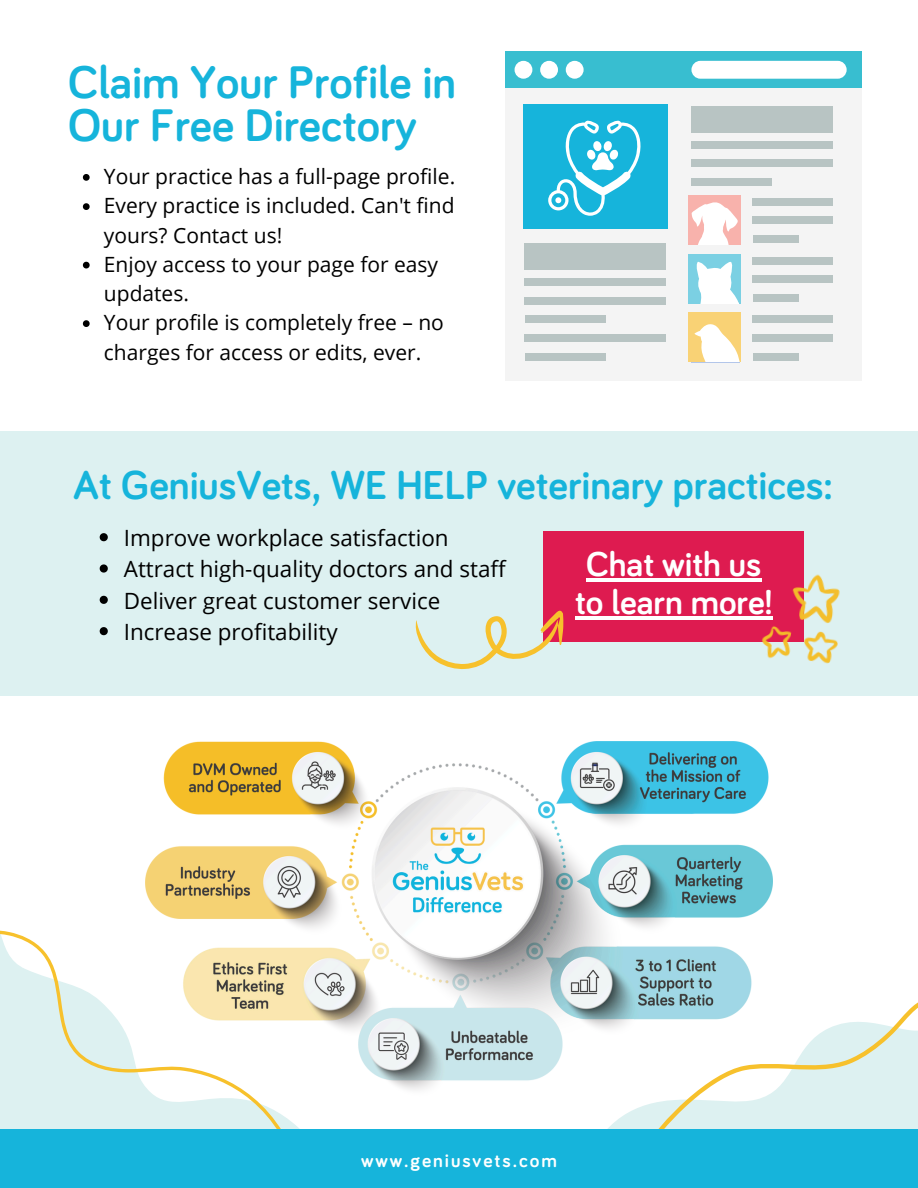
<style>
.page{position:relative;width:918px;height:1188px;background:#fff}
.page>*{position:absolute;margin:0;border:0;box-sizing:border-box;transform-origin:0 0}
.t1{font:700 47.1px/44px "Bariol";color:#16b4db}
.t2{font:700 41.55px "Bariol";color:#16b4db}
.t3{font:700 35.55px/38.2px "Bariol";color:#fff;text-align:center}
.t4{font:22.35px "Open Sans";color:#000}
.t5{font:21px/29.2px "Open Sans";color:#000}
.t6{font:700 19.5px "Bariol";letter-spacing:.1em;color:#fff}
</style>
<div class="page">
<svg style="left:0;top:930px;width:301px;height:200px;fill:#ddf1f1"></svg>
<svg style="left:589px;top:1107px;width:50px;height:23px"></svg>
<svg style="left:639px;top:1002px;width:279px;height:128px;fill:#ddf1f1"></svg>
<div style="left:0;top:1130px;width:918px;height:58px;background:#16b4db"></div>
<div style="left:0;top:431px;width:918px;height:265px;background:#ddf1f1"></div>
<div style="left:505px;top:51px;width:356px;height:330px;background:#f4f4f4"></div>
<div style="left:505px;top:51px;width:356px;height:36px;background:#38bed0"></div>
<div style="left:515px;top:61px;width:17px;height:18px;background:#fff;border-radius:50%"></div>
<div style="left:540px;top:61px;width:18px;height:18px;background:#fff;border-radius:50%"></div>
<div style="left:566px;top:61px;width:18px;height:18px;background:#fff;border-radius:50%"></div>
<div style="left:691px;top:61px;width:156px;height:18px;background:#fff;border-radius:9px"></div>
<div style="left:691px;top:106px;width:142px;height:26px;background:#b8c4c3"></div>
<div style="left:691px;top:141px;width:142px;height:8px;background:#b8c4c3"></div>
<div style="left:691px;top:159px;width:142px;height:8px;background:#b8c4c3"></div>
<div style="left:691px;top:178px;width:81px;height:8px;background:#b8c4c3"></div>
<div style="left:525px;top:243px;width:141px;height:27px;background:#b8c4c3"></div>
<div style="left:525px;top:278px;width:141px;height:8px;background:#b8c4c3"></div>
<div style="left:525px;top:297px;width:141px;height:7px;background:#b8c4c3"></div>
<div style="left:525px;top:315px;width:80px;height:8px;background:#b8c4c3"></div>
<div style="left:525px;top:334px;width:141px;height:8px;background:#b8c4c3"></div>
<div style="left:525px;top:353px;width:80px;height:8px;background:#b8c4c3"></div>
<div style="left:753px;top:198px;width:80px;height:8px;background:#b8c4c3"></div>
<div style="left:753px;top:217px;width:80px;height:7px;background:#b8c4c3"></div>
<div style="left:753px;top:235px;width:45px;height:8px;background:#b8c4c3"></div>
<div style="left:753px;top:257px;width:80px;height:7px;background:#b8c4c3"></div>
<div style="left:753px;top:275px;width:80px;height:8px;background:#b8c4c3"></div>
<div style="left:753px;top:294px;width:45px;height:8px;background:#b8c4c3"></div>
<div style="left:753px;top:316px;width:80px;height:7px;background:#b8c4c3"></div>
<div style="left:753px;top:334px;width:80px;height:8px;background:#b8c4c3"></div>
<div style="left:753px;top:353px;width:45px;height:8px;background:#b8c4c3"></div>
<div style="left:523px;top:105px;width:144px;height:124px;background:#16b4db"></div>
<div style="left:689px;top:195px;width:52px;height:50px;background:#f8b2ac"></div>
<div style="left:689px;top:254px;width:52px;height:50px;background:#7bd0e3"></div>
<div style="left:689px;top:312px;width:52px;height:50px;background:#f9d275"></div>
<svg style="left:548px;top:120px;width:93px;height:96px"></svg>
<svg style="left:696px;top:261px;width:42px;height:42px"></svg>
<svg style="left:691px;top:202px;width:47px;height:43px"></svg>
<svg style="left:694px;top:324px;width:46px;height:38px"></svg>
<div style="left:543px;top:531px;width:261px;height:111px;background:#de1b50"></div>
<img style="left:752px;top:574px;width:88px;height:90px">
<svg style="left:415px;top:610px;width:163px;height:59px"></svg>
<img style="left:145px;top:742px;width:628px;height:354px">
<svg style="left:100px;top:533px;width:8px;height:8px"></svg>
<svg style="left:100px;top:564px;width:8px;height:9px"></svg>
<svg style="left:100px;top:596px;width:8px;height:8px"></svg>
<svg style="left:100px;top:627px;width:8px;height:8px"></svg>
<hr style="left:586px;top:578px;width:175px;height:4px;background:#fff">
<hr style="left:575px;top:617px;width:197px;height:3px;background:#fff">
<svg style="left:83px;top:174px;width:7px;height:7px"></svg>
<svg style="left:83px;top:203px;width:7px;height:7px"></svg>
<svg style="left:83px;top:262px;width:7px;height:6px"></svg>
<svg style="left:83px;top:320px;width:7px;height:7px"></svg>
<p class="t1" style="left:68px;top:62px;width:389px">Claim Your Profile in<br>Our Free Directory</p>
<p class="t5" style="left:104px;top:161px;width:353px">Your practice has a full-page profile.</p>
<p class="t5" style="left:104px;top:191px;width:352px">Every practice is included. Can't find yours? Contact us!</p>
<p class="t5" style="left:104px;top:249px;width:336px">Enjoy access to your page for easy updates.</p>
<p class="t5" style="left:104px;top:308px;width:342px">Your profile is completely free – no charges for access or edits, ever.</p>
<p class="t2" style="left:73px;top:466px;width:761px">At GeniusVets, WE HELP veterinary practices:</p>
<p class="t4" style="left:124px;top:522px;width:326px">Improve workplace satisfaction</p>
<p class="t4" style="left:124px;top:553px;width:383px">Attract high-quality doctors and staff</p>
<p class="t4" style="left:124px;top:585px;width:318px">Deliver great customer service</p>
<p class="t4" style="left:124px;top:616px;width:215px">Increase profitability</p>
<h2 class="t3" style="left:575px;top:547px;width:199px">Chat with us to learn more!</h2>
<p class="t6" style="left:361px;top:1152px;width:197px">www.geniusvets.com</p>
</div>
